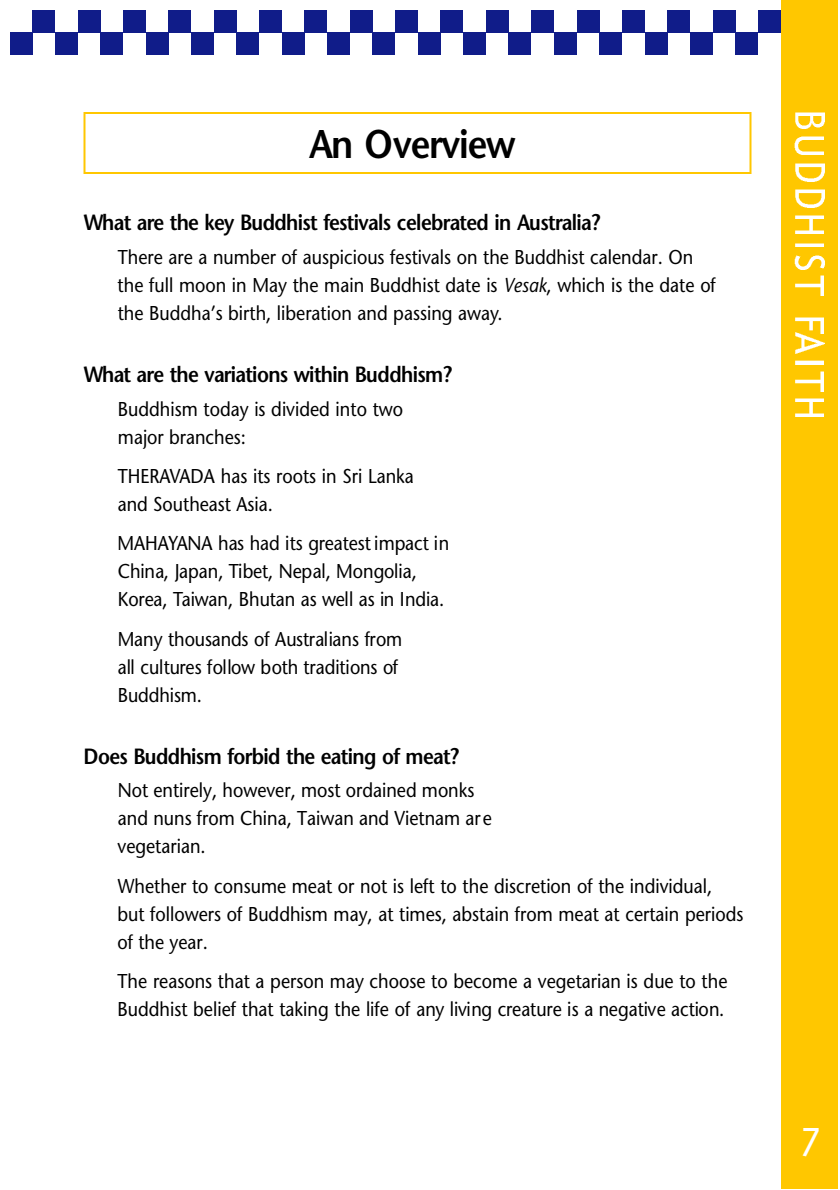
<style>
.page{position:relative;width:840px;height:1190px;background:#fff}
.page>*{position:absolute;margin:0;border:0;box-sizing:border-box;transform-origin:0 0}
.t1{font:600 40px "Stone Sans";color:#000;scale:.9 1}
.t2{font:40px "Stone Sans";color:#fff;scale:.9 1}
.t3{font:600 22px "Stone Sans";color:#000;scale:.9 1}
.t4{font:20px/28px "Stone Sans";color:#000;scale:.9 1}
.s1{font-style:italic}
</style>
<div class="page">
<div style="left:781px;top:0;width:57px;height:1189px;background:#ffc700"></div>
<img style="left:795px;top:112px;width:29px;height:17px">
<img style="left:794px;top:136px;width:30px;height:19px">
<img style="left:795px;top:163px;width:29px;height:19px">
<img style="left:795px;top:189px;width:29px;height:19px">
<img style="left:795px;top:215px;width:29px;height:19px">
<img style="left:795px;top:243px;width:29px;height:4px">
<img style="left:794px;top:255px;width:30px;height:15px">
<img style="left:795px;top:275px;width:29px;height:21px">
<img style="left:795px;top:318px;width:29px;height:14px">
<img style="left:795px;top:332px;width:29px;height:22px">
<img style="left:795px;top:360px;width:29px;height:4px">
<img style="left:795px;top:371px;width:29px;height:21px">
<img style="left:795px;top:398px;width:29px;height:19px">
<div style="left:32px;top:10px;width:23px;height:22px;background:#101c89"></div>
<div style="left:78px;top:10px;width:22px;height:22px;background:#101c89"></div>
<div style="left:123px;top:10px;width:23px;height:22px;background:#101c89"></div>
<div style="left:168px;top:10px;width:24px;height:22px;background:#101c89"></div>
<div style="left:214px;top:10px;width:22px;height:22px;background:#101c89"></div>
<div style="left:260px;top:10px;width:22px;height:22px;background:#101c89"></div>
<div style="left:55px;top:32px;width:23px;height:23px;background:#101c89"></div>
<div style="left:10px;top:32px;width:22px;height:23px;background:#101c89"></div>
<div style="left:100px;top:32px;width:23px;height:23px;background:#101c89"></div>
<div style="left:146px;top:32px;width:22px;height:23px;background:#101c89"></div>
<div style="left:192px;top:32px;width:22px;height:23px;background:#101c89"></div>
<div style="left:236px;top:32px;width:24px;height:23px;background:#101c89"></div>
<div style="left:282px;top:32px;width:22px;height:23px;background:#101c89"></div>
<div style="left:304px;top:10px;width:24px;height:22px;background:#101c89"></div>
<div style="left:328px;top:32px;width:22px;height:23px;background:#101c89"></div>
<div style="left:350px;top:10px;width:22px;height:22px;background:#101c89"></div>
<div style="left:372px;top:32px;width:24px;height:23px;background:#101c89"></div>
<div style="left:396px;top:10px;width:22px;height:22px;background:#101c89"></div>
<div style="left:418px;top:32px;width:22px;height:23px;background:#101c89"></div>
<div style="left:440px;top:10px;width:24px;height:22px;background:#101c89"></div>
<div style="left:464px;top:32px;width:22px;height:23px;background:#101c89"></div>
<div style="left:486px;top:10px;width:22px;height:22px;background:#101c89"></div>
<div style="left:508px;top:32px;width:24px;height:23px;background:#101c89"></div>
<div style="left:532px;top:10px;width:22px;height:22px;background:#101c89"></div>
<div style="left:554px;top:32px;width:23px;height:23px;background:#101c89"></div>
<div style="left:577px;top:10px;width:23px;height:22px;background:#101c89"></div>
<div style="left:600px;top:32px;width:22px;height:23px;background:#101c89"></div>
<div style="left:622px;top:10px;width:23px;height:22px;background:#101c89"></div>
<div style="left:645px;top:32px;width:23px;height:23px;background:#101c89"></div>
<div style="left:668px;top:10px;width:22px;height:22px;background:#101c89"></div>
<div style="left:690px;top:32px;width:23px;height:23px;background:#101c89"></div>
<div style="left:713px;top:10px;width:23px;height:22px;background:#101c89"></div>
<div style="left:736px;top:32px;width:22px;height:23px;background:#101c89"></div>
<div style="left:758px;top:10px;width:23px;height:22px;background:#101c89"></div>
<div style="left:84px;top:112px;width:668px;height:62px;border:2px solid #ffc700"></div>
<h1 class="t1" style="left:309px;top:128px;width:229px">An Overview</h1>
<p class="t3" style="left:84px;top:214px;width:575px">What are the key Buddhist festivals celebrated in Australia?</p>
<p class="t4" style="left:118px;top:245px;width:666px">There are a number of auspicious festivals on the Buddhist calendar. On the full moon in May the main Buddhist date is <span class="s1">Vesak</span>, which is the date of the Buddha’s birth, liberation and passing away.</p>
<p class="t3" style="left:84px;top:366px;width:411px">What are the variations within Buddhism?</p>
<p class="t4" style="left:118px;top:397px;width:319px">Buddhism today is divided into two major branches:</p>
<p class="t4" style="left:118px;top:464px;width:330px">THERAVADA has its roots in Sri Lanka and Southeast Asia.</p>
<p class="t4" style="left:118px;top:531px;width:370px">M A H AYA N A has had its gre a t e s t impact in<br>China, Japan, Tibet, Nepal, Mongolia,<br>K o rea, Taiwan, Bhutan as well as in India.</p>
<p class="t4" style="left:118px;top:627px;width:318px">Many thousands of Australians from all cultures follow both traditions of<br>B u d d h i s m .</p>
<p class="t3" style="left:84px;top:747px;width:419px">Does Buddhism forbid the eating of meat?</p>
<p class="t4" style="left:118px;top:778px;width:418px">Not entirely, however, most ordained monks and nuns from China, Taiwan and Vietnam are vegetarian.</p>
<p class="t4" style="left:117px;top:874px;width:697px">Whether to consume meat or not is left to the discretion of the individual, but followers of Buddhism may, at times, abstain from meat at certain periods of the year.</p>
<p class="t4" style="left:118px;top:969px;width:679px">The reasons that a person may choose to become a vegetarian is due to the<br>Buddhist belief that taking the life of any living cre a t u re is a negative action.</p>
<h1 class="t2" style="left:800px;top:1127px;width:24px">7</h1>
</div>
